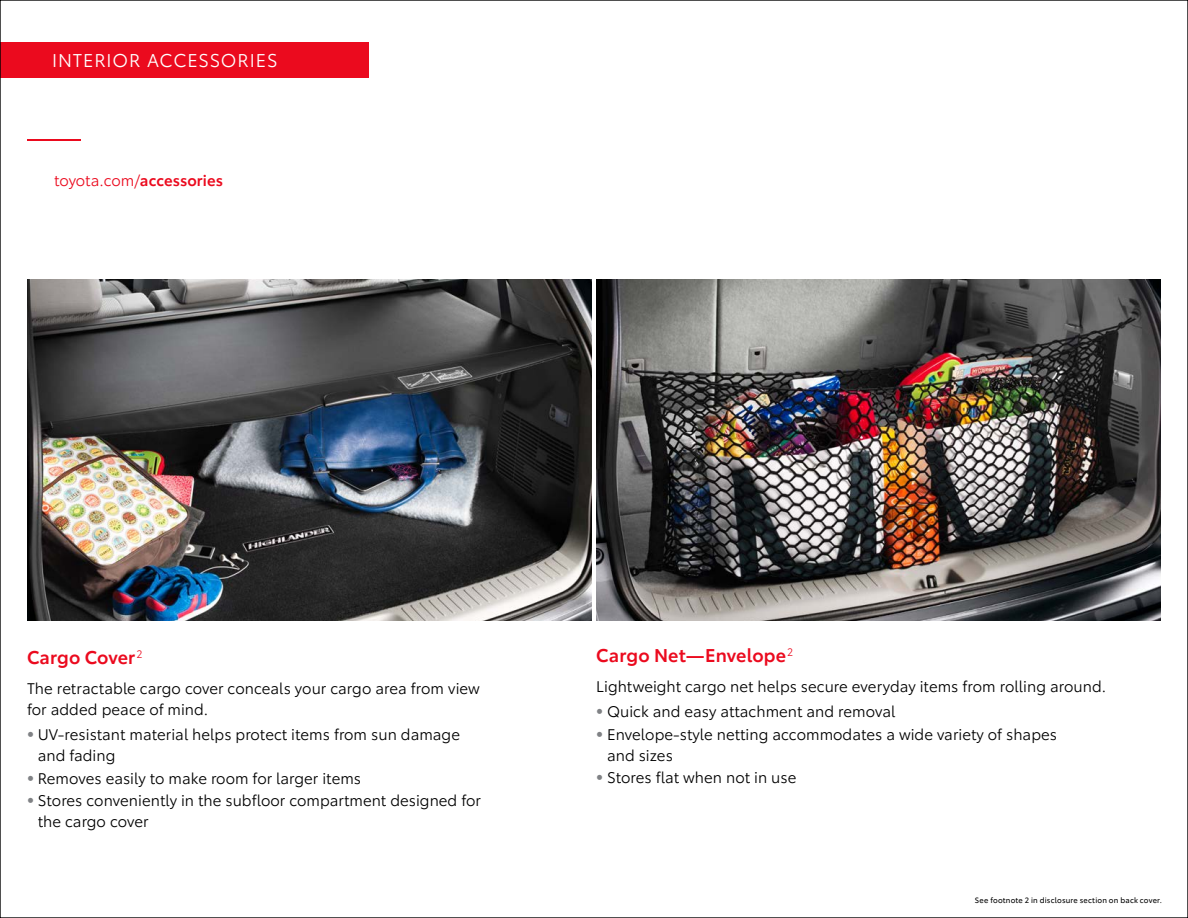
<style>
.page{position:relative;width:1188px;height:918px;background:#fff}
.page>*{position:absolute;margin:0;border:0;box-sizing:border-box;transform-origin:0 0}
.t1{font:18px "Toyota Type";letter-spacing:.05em;color:#fff}
.t2{font:600 18px "Toyota Type";letter-spacing:.01em;color:#eb0a1e}
.t3{font:15px/21px "Toyota Type";letter-spacing:.005em;color:#000}
.t4{font:15px "Toyota Type";letter-spacing:-.005em;color:#eb0a1e}
.t5{font:7.5px "Toyota Type";letter-spacing:.025em;color:#000}
.s1{font-weight:600}
.s2{font-weight:700;font-size:18px;color:#808285}
</style>
<div class="page">
<img style="left:596px;top:279px;width:565px;height:342px">
<img style="left:27px;top:279px;width:565px;height:342px">
<div style="left:0;top:42px;width:369px;height:36px;background:#eb0a1e"></div>
<hr style="left:27px;top:140px;width:54px;height:1px;background:#eb0a1e">
<p class="t1" style="left:52px;top:47px;width:231px">EXTERIOR ACCESSORIES</p>
<p class="t1" style="left:52px;top:47px;width:227px">INTERIOR ACCESSORIES</p>
<p class="t4" style="left:54px;top:170px;width:170px">toyota.com/<span class="s1">accessories</span></p>
<p class="t2" style="left:27px;top:644px;width:117px">Cargo Cover<sup>2</sup></p>
<p class="t3" style="left:27px;top:677px;width:454px">The retractable cargo cover conceals your cargo area from view for added peace of mind.</p>
<p class="t3" style="left:38px;top:723px;width:424px;text-indent:-11px"><span class="s2">•</span> UV-resistant material helps protect items from sun damage and fading</p>
<p class="t3" style="left:27px;top:767px;width:336px"><span class="s2">•</span> Removes easily to make room for larger items</p>
<p class="t3" style="left:38px;top:789px;width:445px;text-indent:-11px"><span class="s2">•</span> Stores conveniently in the subfloor compartment designed for the cargo cover</p>
<p class="t2" style="left:596px;top:641px;width:199px">Cargo Net—Envelope<sup>2</sup></p>
<p class="t3" style="left:596px;top:675px;width:511px">Lightweight cargo net helps secure everyday items from rolling around.</p>
<p class="t3" style="left:596px;top:700px;width:301px"><span class="s2">•</span> Quick and easy attachment and removal</p>
<p class="t3" style="left:607px;top:723px;width:451px;text-indent:-11px"><span class="s2">•</span> Envelope-style netting accommodates a wide variety of shapes and sizes</p>
<p class="t3" style="left:596px;top:766px;width:202px"><span class="s2">•</span> Stores flat when not in use</p>
<p class="t5" style="left:975px;top:895px;width:189px">See footnote 2 in disclosure section on back cover.</p>
</div>
